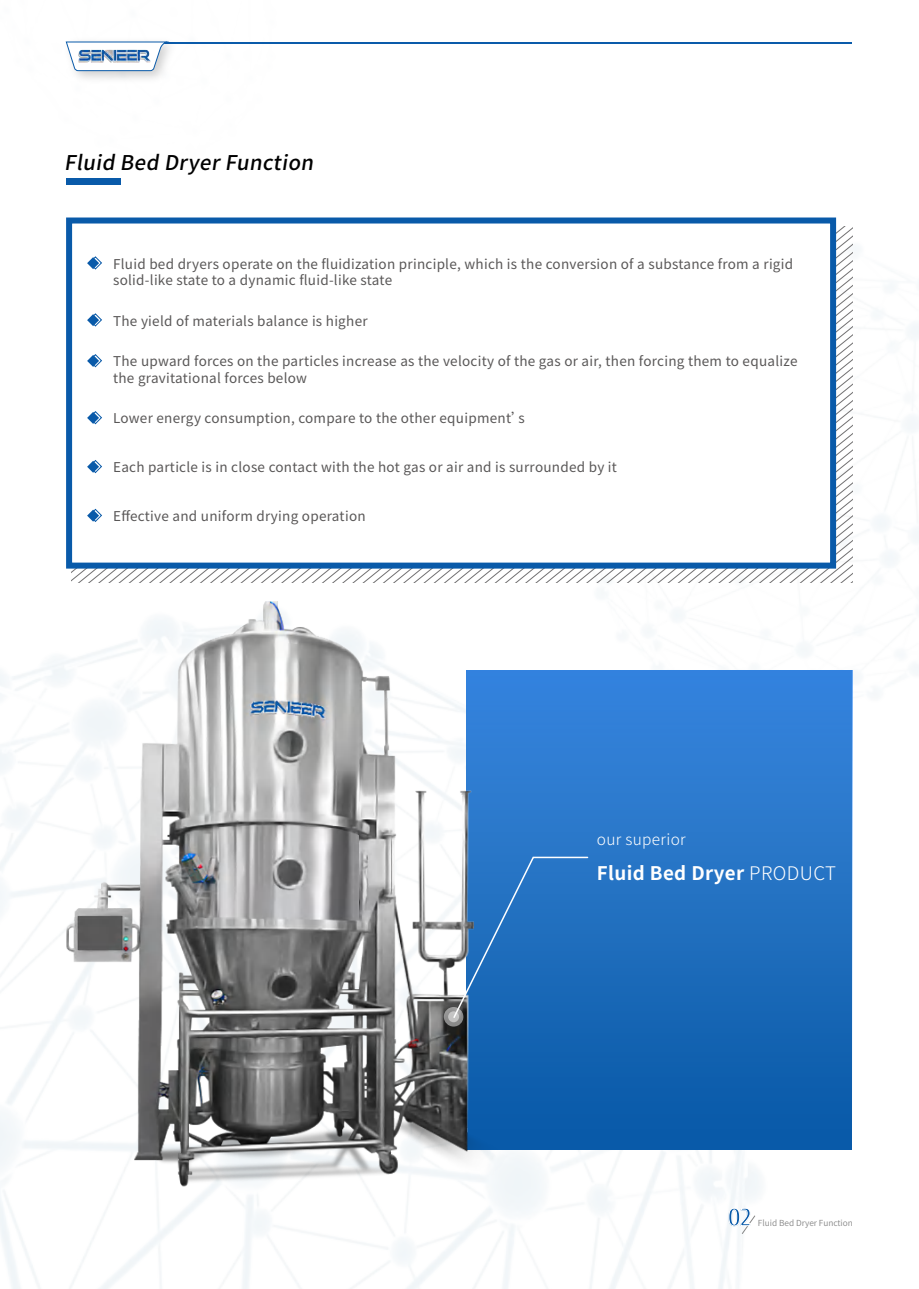
<style>
.page{position:relative;width:919px;height:1289px;background:#fff}
.page>*{position:absolute;margin:0;border:0;box-sizing:border-box;transform-origin:0 0}
.t1{font:700 24.6px "Cuprum";color:#095aa9}
.t2{font:italic 500 20.25px "Source Han Sans CN";color:#000}
.t3{font:700 18.75px "Source Han Sans CN";letter-spacing:.02em;color:#fff}
.t4{font:300 15.45px "Source Han Sans CN";letter-spacing:.02em;color:#fff}
.t5{font:13.5px/16.2px "Source Han Sans CN";letter-spacing:.02em;color:#595757}
.t6{font:8.25px "Source Han Sans CN";color:#868686}
.s1{font-weight:300}
</style>
<div class="page">
<img style="left:0;top:43px;width:918px;height:1245px">
<div style="left:66px;top:178px;width:55px;height:6px;background:#095aa9"></div>
<svg style="left:728px;top:1207px;width:28px;height:27px"></svg>
<svg style="left:160px;top:243px;width:692px;height:340px"></svg>
<div style="left:66px;top:217px;width:770px;height:351px;background:#fff;border:6px solid #095aa9"></div>
<svg style="left:87px;top:256px;width:15px;height:13px"></svg>
<svg style="left:87px;top:313px;width:15px;height:13px"></svg>
<svg style="left:87px;top:354px;width:15px;height:13px"></svg>
<svg style="left:87px;top:411px;width:15px;height:13px"></svg>
<svg style="left:87px;top:460px;width:15px;height:13px"></svg>
<svg style="left:87px;top:509px;width:15px;height:13px"></svg>
<hr style="left:160px;top:42px;width:692px;height:1px;background:#0a5baa">
<img style="left:57px;top:41px;width:128px;height:47px">
<svg style="left:66px;top:42px;width:103px;height:29px"></svg>
<img style="left:78px;top:49px;width:73px;height:14px">
<div style="left:466px;top:670px;width:386px;height:479px;background:linear-gradient(to bottom,#3886de,#0959a5)"></div>
<img style="left:0;top:585px;width:585px;height:622px">
<svg style="left:444px;top:1007px;width:19px;height:19px"></svg>
<div style="left:448px;top:1011px;width:11px;height:11px;background:#c3c3c3;border-radius:50%"></div>
<svg style="left:452px;top:856px;width:137px;height:163px;background:#357abf"></svg>
<h2 class="t2" style="left:64px;top:151px;width:259px">FluidBedDryerFunction</h2>
<p class="t5" style="left:113px;top:256px;width:681px">Fluid bed dryers operate on the fluidization principle, which is the conversion of a substance from a rigid solid-like state to a dynamic fluid-like state</p>
<p class="t5" style="left:113px;top:313px;width:256px">The yield of materials balance is higher</p>
<p class="t5" style="left:113px;top:353px;width:685px">The upward forces on the particles increase as the velocity of the gas or air, then forcing them to equalize the gravitational forces below</p>
<p class="t5" style="left:113px;top:410px;width:413px">Lower energy consumption, compare to the other equipment’s</p>
<p class="t5" style="left:113px;top:459px;width:505px">Each particle is in close contact with the hot gas or air and is surrounded by it</p>
<p class="t5" style="left:113px;top:508px;width:254px">Effective and uniform drying operation</p>
<p class="t4" style="left:596px;top:830px;width:90px">our superior</p>
<h3 class="t3" style="left:596px;top:863px;width:240px">Fluid Bed Dryer <span class="s1">PRODUCT</span></h3>
<h1 class="t1" style="left:727px;top:1198px;width:25px">02</h1>
<p class="t6" style="left:757px;top:1217px;width:96px">Fluid Bed Dryer Function</p>
</div>
